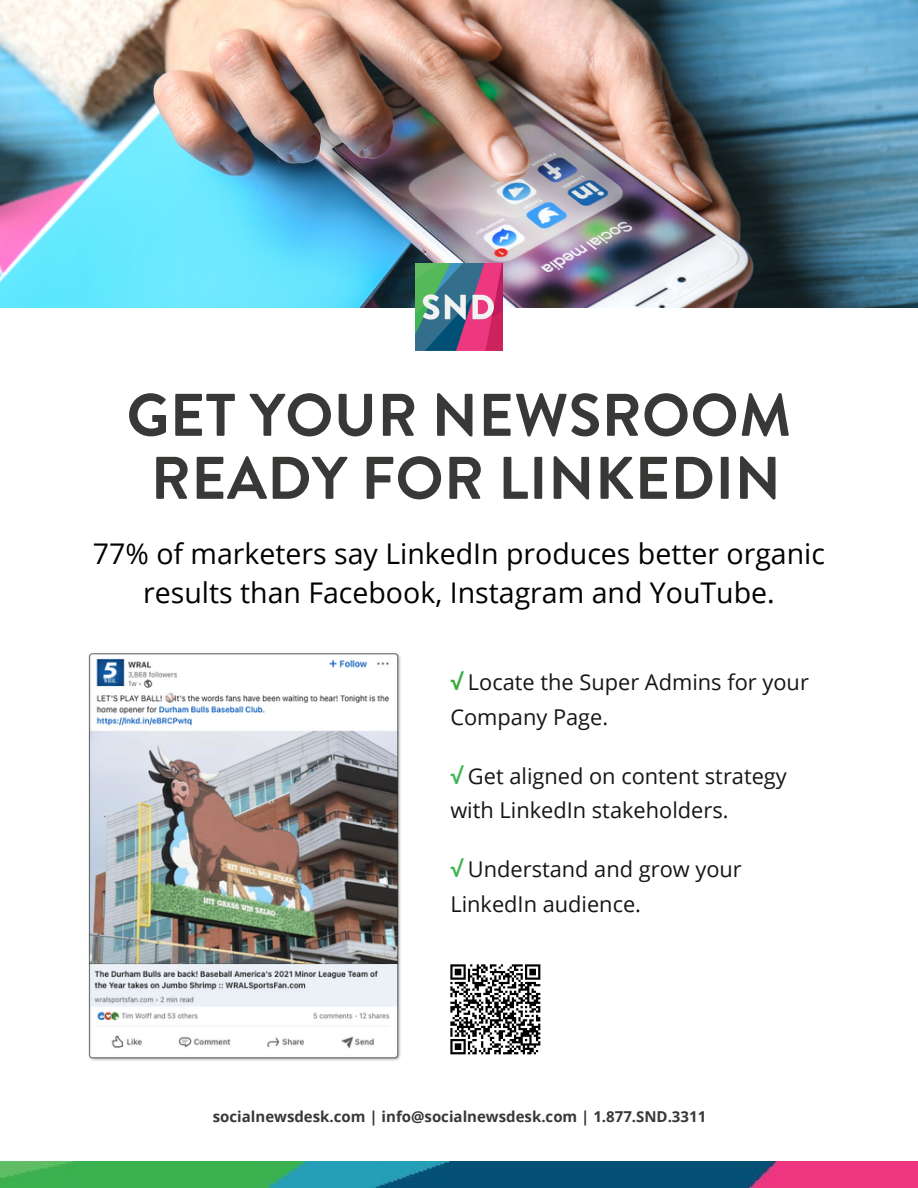
<style>
.page{position:relative;width:918px;height:1188px;background:#fff}
.page>*{position:absolute;margin:0;border:0;box-sizing:border-box;transform-origin:0 0}
.t1{font:700 60px "Brandon Grotesque";letter-spacing:.01em;color:#383837}
.t2{font:28.5px/39.3px "Open Sans";color:#000;text-align:center}
.t3{font:21.75px/34.8px "Open Sans";color:#171615}
.t4{font:700 15px "Open Sans";color:#383837}
.s1{font-weight:700;color:#35ab3b}
.s2{font-weight:700;color:#3fb654}
</style>
<div class="page">
<img style="left:0;top:1161px;width:918px;height:27px">
<img style="left:0;top:0;width:918px;height:307px">
<img style="left:415px;top:264px;width:87px;height:87px">
<img style="left:88px;top:653px;width:313px;height:408px">
<svg style="left:450px;top:964px;width:90px;height:90px"></svg>
<p class="t1" style="left:127px;top:373px;width:666px">GET YOUR NEWSROOM</p>
<p class="t1" style="left:151px;top:436px;width:632px">READY FOR LINKEDIN</p>
<p class="t2" style="left:93px;top:533px;width:734px">77% of marketers say LinkedIn produces better organic results than Facebook, Instagram and YouTube.</p>
<p class="t3" style="left:450px;top:664px;width:360px"><span class="s1">√</span> Locate the Super Admins for your<br>Company Page.</p>
<p class="t3" style="left:450px;top:758px;width:338px"><span class="s2">√</span> Get aligned on content strategy with LinkedIn stakeholders.</p>
<p class="t3" style="left:450px;top:851px;width:293px"><span class="s2">√</span> Understand and grow your<br>LinkedIn audience.</p>
<p class="t4" style="left:213px;top:1106px;width:495px">socialnewsdesk.com | info@socialnewsdesk.com | 1.877.SND.3311</p>
</div>
